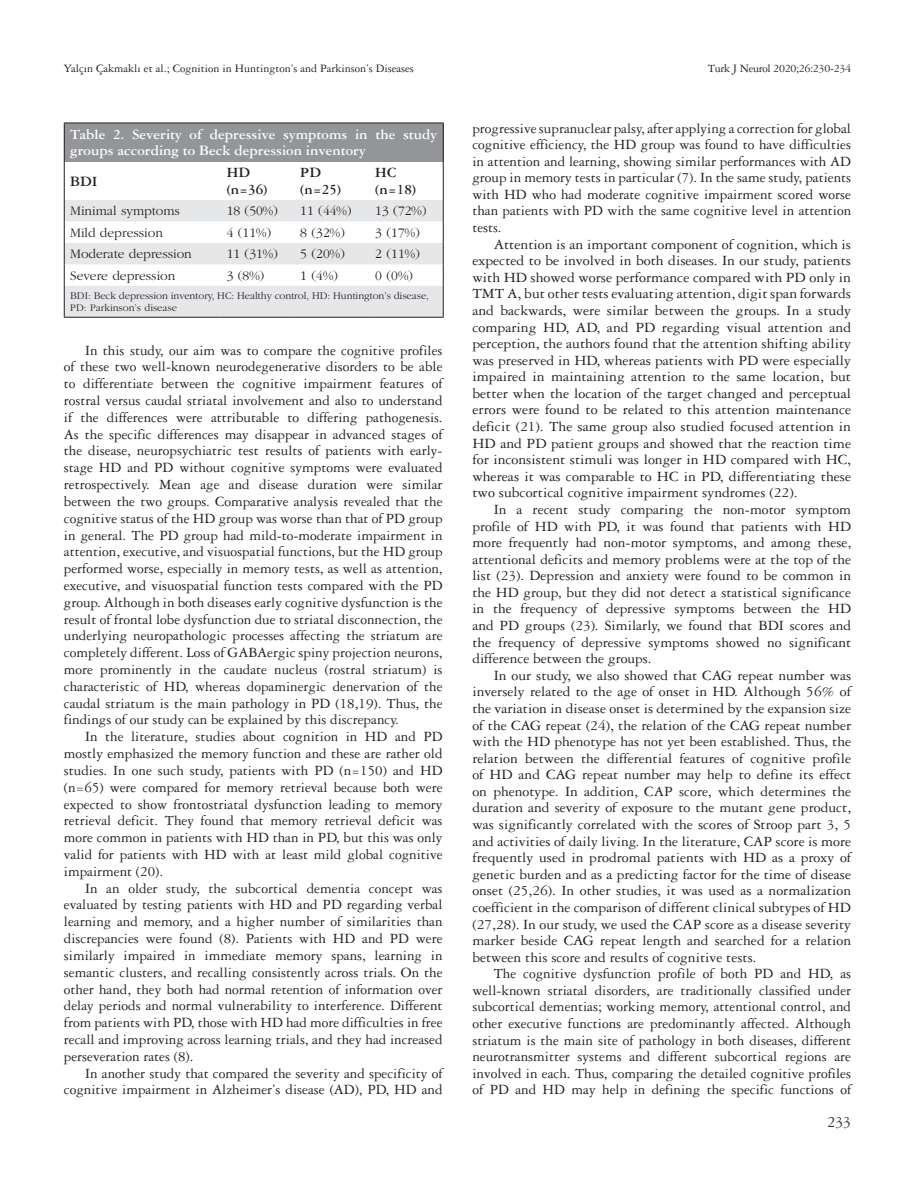
<style>
.page{position:relative;width:915px;height:1191px;background:#fff}
.page>*{position:absolute;margin:0;border:0;box-sizing:border-box;transform-origin:0 0}
.t1{font:16.5px "Garamond Three Tr";color:#231f20}
.YAZI{font:15px/16.8px "Garamond Three Tr";color:#231f20;text-align:justify}
.YAZI-2{font:15px/16.6px "Garamond Three Tr";color:#231f20;text-align:justify;scale:1.04 1}
.TABLO-BASLIK{font:15px/16.5px "Garamond Three Bold Tr";color:#fff}
.TABLO-ARA_BASLIK{font:15px/16.5px "Garamond Three Bold Tr";color:#231f20}
.TABLO-YAZI{font:13.5px "Garamond Tr";color:#231f20}
.t2{font:12px "Garamond Three Tr";color:#231f20}
.t3{font:12px "Garamond Three Tr";letter-spacing:-.025em;color:#231f20}
.TABLO_ALTI{font:10.5px/12px "Garamond Tr";color:#231f20}
</style>
<div class="page">
<div style="left:64px;top:123px;width:379px;height:38px;background:#939598"></div>
<svg style="left:65px;top:200px;width:377px;height:117px;fill:#e6e7e9"></svg>
<hr style="left:64px;top:123px;width:156px;height:1px;background:#231f20">
<hr style="left:64px;top:123px;width:1px;height:38px;background:#231f20">
<hr style="left:220px;top:123px;width:74px;height:1px;background:#231f20">
<hr style="left:294px;top:123px;width:75px;height:1px;background:#231f20">
<hr style="left:369px;top:123px;width:74px;height:1px;background:#231f20">
<hr style="left:442px;top:123px;width:1px;height:38px;background:#231f20">
<hr style="left:64px;top:161px;width:1px;height:39px;background:#231f20">
<hr style="left:442px;top:161px;width:1px;height:39px;background:#231f20">
<svg style="left:64px;top:200px;width:1px;height:86px"></svg>
<svg style="left:442px;top:200px;width:1px;height:86px"></svg>
<hr style="left:64px;top:286px;width:1px;height:31px;background:#231f20">
<hr style="left:442px;top:286px;width:1px;height:31px;background:#231f20">
<hr style="left:64px;top:317px;width:156px;height:1px;background:#231f20">
<hr style="left:220px;top:317px;width:74px;height:1px;background:#231f20">
<hr style="left:294px;top:317px;width:75px;height:1px;background:#231f20">
<hr style="left:369px;top:317px;width:74px;height:1px;background:#231f20">
<p class="t2" style="left:64px;top:61px;width:351px">Yalçın Çakmaklı et al.; Cognition in Huntington’s and Parkinson’s Diseases</p>
<p class="t3" style="left:707px;top:61px;width:145px">Turk J Neurol 2020;26:230-234</p>
<p class="TABLO-BASLIK" style="left:70px;top:126px;width:368px">Table 2. Severity of depressive symptoms in the study groups according to Beck depression inventory</p>
<p class="TABLO-ARA_BASLIK" style="left:70px;top:172px;width:29px">BDI</p>
<p class="TABLO-ARA_BASLIK" style="left:226px;top:164px;width:42px">HD (n=36)</p>
<p class="TABLO-ARA_BASLIK" style="left:300px;top:164px;width:42px">PD (n=25)</p>
<p class="TABLO-ARA_BASLIK" style="left:375px;top:164px;width:42px">HC (n=18)</p>
<p class="TABLO-YAZI" style="left:70px;top:203px;width:111px">Minimal symptoms</p>
<p class="TABLO-YAZI" style="left:226px;top:203px;width:53px">18 (50%)</p>
<p class="TABLO-YAZI" style="left:300px;top:203px;width:53px">11 (44%)</p>
<p class="TABLO-YAZI" style="left:375px;top:203px;width:53px">13 (72%)</p>
<p class="TABLO-YAZI" style="left:70px;top:224px;width:94px">Mild depression</p>
<p class="TABLO-YAZI" style="left:226px;top:224px;width:46px">4 (11%)</p>
<p class="TABLO-YAZI" style="left:300px;top:224px;width:46px">8 (32%)</p>
<p class="TABLO-YAZI" style="left:375px;top:224px;width:46px">3 (17%)</p>
<p class="TABLO-YAZI" style="left:70px;top:246px;width:123px">Moderate depression</p>
<p class="TABLO-YAZI" style="left:226px;top:246px;width:53px">11 (31%)</p>
<p class="TABLO-YAZI" style="left:300px;top:246px;width:46px">5 (20%)</p>
<p class="TABLO-YAZI" style="left:375px;top:246px;width:46px">2 (11%)</p>
<p class="TABLO-YAZI" style="left:70px;top:267px;width:106px">Severe depression</p>
<p class="TABLO-YAZI" style="left:226px;top:267px;width:39px">3 (8%)</p>
<p class="TABLO-YAZI" style="left:300px;top:267px;width:39px">1 (4%)</p>
<p class="TABLO-YAZI" style="left:375px;top:267px;width:39px">0 (0%)</p>
<p class="TABLO_ALTI" style="left:70px;top:290px;width:360px">BDI: Beck depression inventory, HC: Healthy control, HD: Huntington’s disease,<br>PD: Parkinson’s disease</p>
<p class="YAZI" style="left:64px;top:341px;width:380px;text-indent:21px">In this study, our aim was to compare the cognitive profiles of these two well-known neurodegenerative disorders to be able to differentiate between the cognitive impairment features of rostral versus caudal striatal involvement and also to understand if the differences were attributable to differing pathogenesis.<br>As the specific differences may disappear in advanced stages of the disease, neuropsychiatric test results of patients with early&shy;stage HD and PD without cognitive symptoms were evaluated retrospectively. Mean age and disease duration were similar between the two groups. Comparative analysis revealed that the cognitive status of the HD group was worse than that of PD group in general. The PD group had mild-to-moderate impairment in attention, executive, and visuospatial functions, but the HD group performed worse, especially in memory tests, as well as attention, executive, and visuospatial function tests compared with the PD group. Although in both diseases early cognitive dysfunction is the result of frontal lobe dysfunction due to striatal disconnection, the underlying neuropathologic processes affecting the striatum are completely different. Loss of GABAergic spiny projection neurons, more prominently in the caudate nucleus (rostral striatum) is characteristic of HD, whereas dopaminergic denervation of the caudal striatum is the main pathology in PD (18,19). Thus, the findings of our study can be explained by this discrepancy.</p>
<p class="YAZI" style="left:64px;top:727px;width:380px;text-indent:21px">In the literature, studies about cognition in HD and PD mostly emphasized the memory function and these are rather old studies. In one such study, patients with PD (n=150) and HD (n=65) were compared for memory retrieval because both were expected to show frontostriatal dysfunction leading to memory retrieval deficit. They found that memory retrieval deficit was more common in patients with HD than in PD, but this was only valid for patients with HD with at least mild global cognitive impairment (20).</p>
<p class="YAZI" style="left:64px;top:879px;width:380px;text-indent:21px">In an older study, the subcortical dementia concept was evaluated by testing patients with HD and PD regarding verbal learning and memory, and a higher number of similarities than discrepancies were found (8). Patients with HD and PD were similarly impaired in immediate memory spans, learning in semantic clusters, and recalling consistently across trials. On the other hand, they both had normal retention of information over delay periods and normal vulnerability to interference. Different from patients with PD, those with HD had more difficulties in free recall and improving across learning trials, and they had increased perseveration rates (8).</p>
<p class="YAZI" style="left:64px;top:1064px;width:380px;text-align:right">In another study that compared the severity and specificity of cognitive impairment in Alzheimer’s disease (AD), PD, HD and</p>
<p class="YAZI" style="left:472px;top:119px;width:380px">progressive supranuclear palsy, after applying a correction for global cognitive efficiency, the HD group was found to have difficulties in attention and learning, showing similar performances with AD group in memory tests in particular (7). In the same study, patients with HD who had moderate cognitive impairment scored worse than patients with PD with the same cognitive level in attention tests.</p>
<p class="YAZI-2" style="left:472px;top:235px;width:365px;text-indent:21px">Attention is an important component of cognition, which is expected to be involved in both diseases. In our study, patients with HD showed worse performance compared with PD only in TMT A, but other tests evaluating attention, digit span forwards and backwards, were similar between the groups. In a study comparing HD, AD, and PD regarding visual attention and perception, the authors found that the attention shifting ability was preserved in HD, whereas patients with PD were especially impaired in maintaining attention to the same location, but better when the location of the target changed and perceptual errors were found to be related to this attention maintenance deficit (21). The same group also studied focused attention in HD and PD patient groups and showed that the reaction time for inconsistent stimuli was longer in HD compared with HC, whereas it was comparable to HC in PD, differentiating these two subcortical cognitive impairment syndromes (22).</p>
<p class="YAZI" style="left:472px;top:500px;width:380px;text-indent:21px">In a recent study comparing the non-motor symptom profile of HD with PD, it was found that patients with HD more frequently had non-motor symptoms, and among these, attentional deficits and memory problems were at the top of the list (23). Depression and anxiety were found to be common in the HD group, but they did not detect a statistical significance in the frequency of depressive symptoms between the HD and PD groups (23). Similarly, we found that BDI scores and the frequency of depressive symptoms showed no significant difference between the groups.</p>
<p class="YAZI" style="left:472px;top:666px;width:380px;text-indent:21px">In our study, we also showed that CAG repeat number was inversely related to the age of onset in HD. Although 56% of the variation in disease onset is determined by the expansion size of the CAG repeat (24), the relation of the CAG repeat number with the HD phenotype has not yet been established. Thus, the relation between the differential features of cognitive profile of HD and CAG repeat number may help to define its effect on phenotype. In addition, CAP score, which determines the duration and severity of exposure to the mutant gene product, was significantly correlated with the scores of Stroop part 3, 5 and activities of daily living. In the literature, CAP score is more frequently used in prodromal patients with HD as a proxy of genetic burden and as a predicting factor for the time of disease onset (25,26). In other studies, it was used as a normalization coefficient in the comparison of different clinical subtypes of HD (27,28). In our study, we used the CAP score as a disease severity marker beside CAG repeat length and searched for a relation between this score and results of cognitive tests.</p>
<p class="YAZI" style="left:472px;top:964px;width:380px;text-indent:21px">The cognitive dysfunction profile of both PD and HD, as well-known striatal disorders, are traditionally classified under subcortical dementias; working memory, attentional control, and other executive functions are predominantly affected. Although striatum is the main site of pathology in both diseases, different neurotransmitter systems and different subcortical regions are involved in each. Thus, comparing the detailed cognitive profiles of PD and HD may help in defining the specific functions of</p>
<p class="t1" style="left:826px;top:1112px;width:25px">233</p>
</div>
